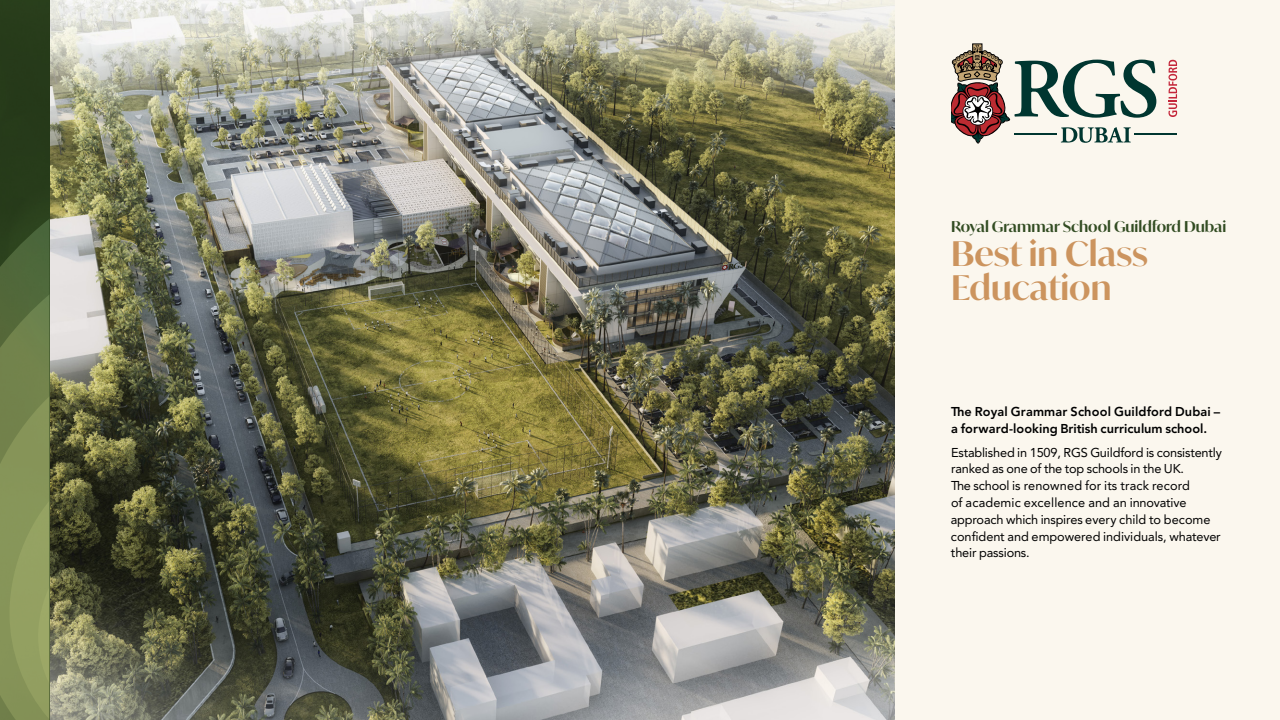
<style>
.page{position:relative;width:1280px;height:720px;background:#fbf7ee}
.page>*{position:absolute;margin:0;border:0;box-sizing:border-box;transform-origin:0 0}
.t1{font:600 34px "Ivy Mode";color:#cc945e}
.t2{font:600 15px "Ivy Mode";color:#324c22}
.t3{font:14px/16.8px "Bahij Janna";letter-spacing:-.01em;color:#000}
.t4{font:700 14px/16.8px "Bahij Janna";letter-spacing:.005em;color:#000}
</style>
<div class="page">
<img style="left:50px;top:0;width:844px;height:720px">
<svg style="left:951px;top:44px;width:205px;height:100px"></svg>
<svg style="left:1168px;top:60px;width:9px;height:57px"></svg>
<hr style="left:1014px;top:133px;width:43px;height:2px;background:#003630">
<hr style="left:1135px;top:133px;width:42px;height:2px;background:#003630">
<div style="left:0;top:0;width:50px;height:161px;background:#263a1a"></div>
<svg style="left:0;top:161px;width:50px;height:559px;background:#6f804a"></svg>
<p class="t2" style="left:951px;top:217px;width:277px">Royal Grammar School Guildford Dubai</p>
<p class="t1" style="left:951px;top:231px;width:198px">Best in Class</p>
<p class="t1" style="left:951px;top:265px;width:162px">Education</p>
<p class="t4" style="left:951px;top:403px;width:271px">The Royal Grammar School Guildford Dubai – a forward-looking British curriculum school.</p>
<p class="t3" style="left:951px;top:443px;width:272px">Established in 1509, RGS Guildford is consistently ranked as one of the top schools in the UK.<br>The school is renowned for its track record<br>of academic excellence and an innovative approach which inspires every child to become confident and empowered individuals, whatever their passions.</p>
</div>
